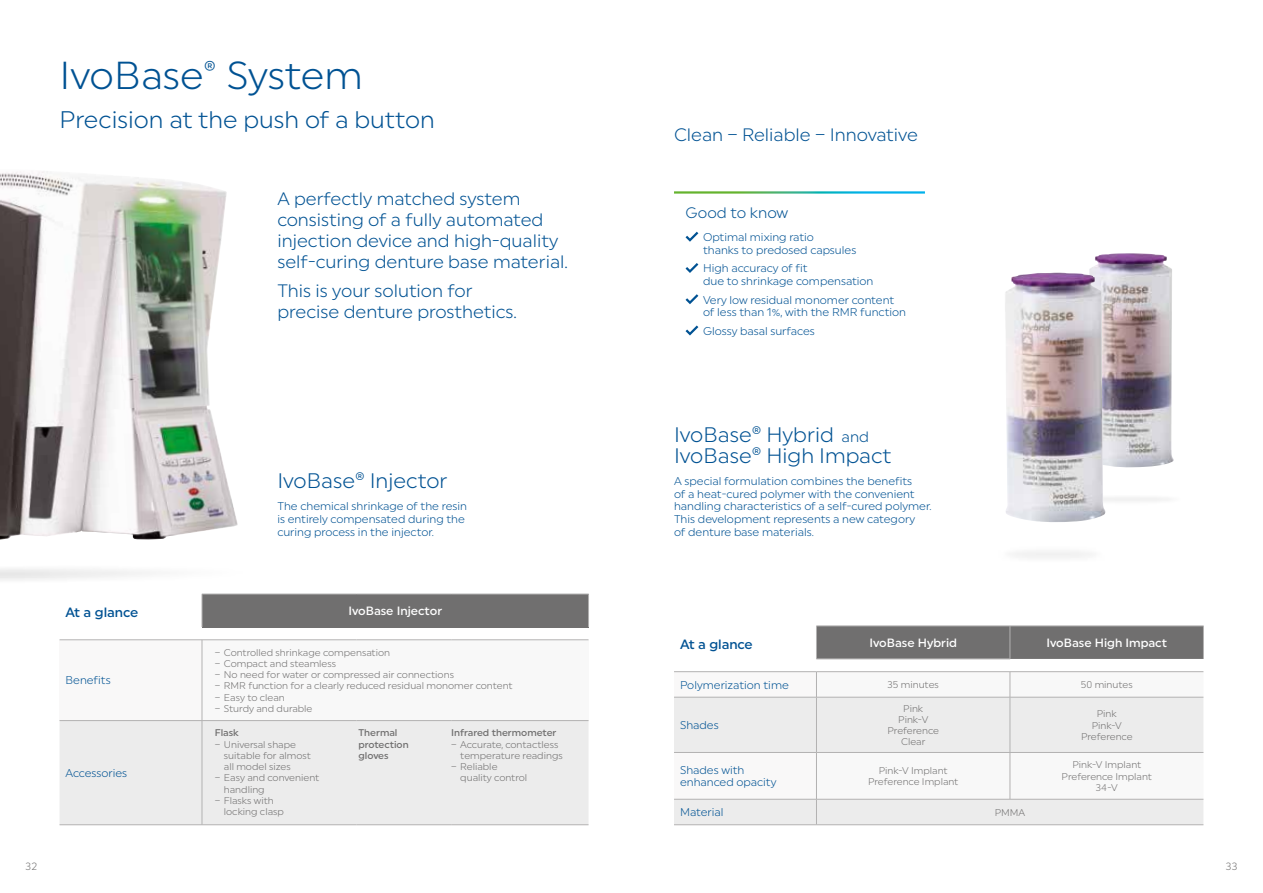
<style>
.page{position:relative;width:1263px;height:893px;background:#fff}
.page>*{position:absolute;margin:0;border:0;box-sizing:border-box;transform-origin:0 0}
.t1{font:39px "Uniform Pro Ivoclar Lgt";color:#005293}
.t2{font:24px "Uniform Pro Ivoclar Lgt";color:#005293}
.t3{font:21px/21px "Uniform Pro Ivoclar Lgt";color:#005293}
.t4{font:18px/21px "Uniform Pro Ivoclar Lgt";color:#005293}
.t5{font:15.15px "Uniform Pro Ivoclar Lgt";color:#005293}
.t6{font:500 13.5px "Uniform Pro Ivoclar";color:#005293}
.t7{font:500 12px "Uniform Pro Ivoclar";color:#fff}
.t8{font:11.25px/12.8px "Uniform Pro Ivoclar Lgt";color:#005293}
.t9{font:10.5px "Uniform Pro Ivoclar Lgt";color:#706f6f}
.t10{font:9.75px/11.2px "Uniform Pro Ivoclar Lgt";color:#706f6f}
.t11{font:500 9.75px/11.2px "Uniform Pro Ivoclar";color:#706f6f}
.s1{font-size:18px}
.s2{font-size:15px}
</style>
<div class="page">
<img style="left:0;top:171px;width:237px;height:349px">
<img style="left:0;top:520px;width:462px;height:96px">
<img style="left:1089px;top:253px;width:85px;height:215px">
<img style="left:1005px;top:273px;width:101px;height:235px">
<img style="left:1006px;top:508px;width:100px;height:50px">
<svg style="left:685px;top:232px;width:13px;height:10px"></svg>
<svg style="left:685px;top:263px;width:13px;height:10px"></svg>
<svg style="left:685px;top:294px;width:13px;height:10px"></svg>
<svg style="left:685px;top:325px;width:13px;height:10px"></svg>
<div style="left:817px;top:627px;width:386px;height:32px;background:#706f6f"></div>
<svg style="left:817px;top:672px;width:386px;height:25px"></svg>
<svg style="left:817px;top:698px;width:386px;height:126px;fill:#ececec"></svg>
<hr style="left:816px;top:626px;width:194px;height:1px;background:#b3b2b2">
<hr style="left:816px;top:626px;width:1px;height:33px;background:#b3b2b2">
<hr style="left:1010px;top:626px;width:193px;height:1px;background:#b3b2b2">
<hr style="left:1010px;top:626px;width:1px;height:33px;background:#b3b2b2">
<hr style="left:1203px;top:626px;width:1px;height:33px;background:#b3b2b2">
<hr style="left:674px;top:671px;width:142px;height:1px;background:#b3b2b2">
<hr style="left:816px;top:671px;width:194px;height:1px;background:#b3b2b2">
<hr style="left:1010px;top:671px;width:193px;height:1px;background:#b3b2b2">
<svg style="left:1010px;top:672px;width:1px;height:25px"></svg>
<hr style="left:816px;top:697px;width:194px;height:1px;background:#b3b2b2">
<hr style="left:1010px;top:697px;width:193px;height:1px;background:#b3b2b2">
<hr style="left:816px;top:752px;width:194px;height:1px;background:#b3b2b2">
<hr style="left:1010px;top:752px;width:193px;height:1px;background:#b3b2b2">
<hr style="left:1010px;top:753px;width:1px;height:46px;background:#b3b2b2">
<hr style="left:816px;top:799px;width:194px;height:1px;background:#b3b2b2">
<svg style="left:674px;top:672px;width:143px;height:152px"></svg>
<hr style="left:1010px;top:799px;width:193px;height:1px;background:#b3b2b2">
<hr style="left:674px;top:824px;width:142px;height:1px;background:#b3b2b2">
<hr style="left:816px;top:824px;width:194px;height:1px;background:#b3b2b2">
<hr style="left:1010px;top:824px;width:193px;height:1px;background:#b3b2b2">
<hr style="left:816px;top:659px;width:194px;height:1px;background:#b3b2b2">
<hr style="left:1010px;top:697px;width:1px;height:55px;background:#b3b2b2">
<div style="left:202px;top:594px;width:386px;height:33px;background:#706f6f"></div>
<div style="left:60px;top:640px;width:142px;height:81px;background:#f9f8f8"></div>
<div style="left:202px;top:640px;width:386px;height:81px;background:#f8f8f8"></div>
<div style="left:60px;top:721px;width:528px;height:103px;background:#ececec"></div>
<hr style="left:202px;top:594px;width:154px;height:1px;background:#b3b2b2">
<hr style="left:202px;top:594px;width:1px;height:33px;background:#b3b2b2">
<hr style="left:356px;top:594px;width:95px;height:1px;background:#b3b2b2">
<hr style="left:451px;top:594px;width:138px;height:1px;background:#b3b2b2">
<hr style="left:588px;top:594px;width:1px;height:33px;background:#b3b2b2">
<hr style="left:60px;top:639px;width:142px;height:1px;background:#b3b2b2">
<hr style="left:202px;top:639px;width:154px;height:1px;background:#b3b2b2">
<hr style="left:202px;top:640px;width:1px;height:80px;background:#b3b2b2">
<hr style="left:356px;top:639px;width:95px;height:1px;background:#b3b2b2">
<hr style="left:451px;top:639px;width:137px;height:1px;background:#b3b2b2">
<hr style="left:60px;top:720px;width:142px;height:1px;background:#b3b2b2">
<hr style="left:202px;top:720px;width:154px;height:1px;background:#b3b2b2">
<hr style="left:202px;top:721px;width:1px;height:104px;background:#b3b2b2">
<hr style="left:356px;top:720px;width:95px;height:1px;background:#b3b2b2">
<hr style="left:451px;top:720px;width:137px;height:1px;background:#b3b2b2">
<hr style="left:60px;top:824px;width:142px;height:1px;background:#b3b2b2">
<hr style="left:202px;top:824px;width:154px;height:1px;background:#b3b2b2">
<hr style="left:356px;top:824px;width:95px;height:1px;background:#b3b2b2">
<hr style="left:451px;top:824px;width:137px;height:1px;background:#b3b2b2">
<h1 class="t1" style="left:60px;top:52px;width:305px">IvoBase<sup>®</sup> System</h1>
<h2 class="t2" style="left:60px;top:105px;width:377px">Precision at the push of a button</h2>
<h3 class="t4" style="left:277px;top:188px;width:292px">A perfectly matched system consisting of a fully automated injection device and high-quality self-curing denture base material.</h3>
<h3 class="t4" style="left:277px;top:280px;width:241px">This is your solution for precise denture prosthetics.</h3>
<h3 class="t3" style="left:277px;top:470px;width:172px">IvoBase<span class="s1">®</span> Injector</h3>
<p class="t8" style="left:277px;top:500px;width:191px">The chemical shrinkage of the resin is entirely compensated during the curing process in the injector.</p>
<p class="t6" style="left:66px;top:604px;width:74px">At a glance</p>
<p class="t7" style="left:348px;top:604px;width:95px">IvoBase Injector</p>
<p class="t8" style="left:66px;top:674px;width:47px">Benefits</p>
<p class="t8" style="left:66px;top:766px;width:63px">Accessories</p>
<p class="t10" style="left:215px;top:647px;width:177px">– Controlled shrinkage compensation</p>
<p class="t10" style="left:215px;top:658px;width:123px">– Compact and steamless</p>
<p class="t10" style="left:215px;top:669px;width:241px">– No need for water or compressed air connections</p>
<p class="t10" style="left:215px;top:680px;width:299px">– RMR function for a clearly reduced residual monomer content</p>
<p class="t10" style="left:215px;top:692px;width:72px">– Easy to clean</p>
<p class="t10" style="left:215px;top:703px;width:99px">– Sturdy and durable</p>
<p class="t11" style="left:215px;top:727px;width:26px">Flask</p>
<p class="t10" style="left:224px;top:738px;width:88px;text-indent:-9px">– Universal shape suitable for almost all model sizes</p>
<p class="t10" style="left:224px;top:772px;width:97px;text-indent:-9px">– Easy and convenient handling</p>
<p class="t10" style="left:224px;top:795px;width:62px;text-indent:-9px">– Flasks with locking clasp</p>
<p class="t11" style="left:358px;top:727px;width:52px">Thermal protection gloves</p>
<p class="t11" style="left:451px;top:727px;width:107px">Infrared thermometer</p>
<p class="t10" style="left:460px;top:738px;width:104px;text-indent:-9px">– Accurate, contactless temperature readings</p>
<p class="t10" style="left:460px;top:761px;width:68px;text-indent:-9px">– Reliable quality control</p>
<h3 class="t4" style="left:674px;top:124px;width:245px">Clean – Reliable – Innovative</h3>
<h3 class="t5" style="left:685px;top:204px;width:104px">Good to know</h3>
<p class="t8" style="left:703px;top:231px;width:155px">Optimal mixing ratio<br>thanks to predosed capsules</p>
<p class="t8" style="left:703px;top:262px;width:172px">High accuracy of fit<br>due to shrinkage compensation</p>
<p class="t8" style="left:703px;top:293px;width:205px">Very low residual monomer content of less than 1%, with the RMR function</p>
<p class="t8" style="left:703px;top:324px;width:113px">Glossy basal surfaces</p>
<h3 class="t3" style="left:674px;top:424px;width:219px">IvoBase<span class="s1">®</span> Hybrid <span class="s2">and<br></span>IvoBase<span class="s1">®</span> High Impact</h3>
<p class="t8" style="left:674px;top:474px;width:259px">A special formulation combines the benefits<br>of a heat-cured polymer with the convenient handling characteristics of a self-cured polymer.<br>This development represents a new category<br>of denture base materials.</p>
<p class="t6" style="left:680px;top:636px;width:74px">At a glance</p>
<p class="t7" style="left:869px;top:636px;width:89px">IvoBase Hybrid</p>
<p class="t7" style="left:1046px;top:636px;width:122px">IvoBase High Impact</p>
<p class="t8" style="left:680px;top:678px;width:110px">Polymerization time</p>
<p class="t10" style="left:887px;top:679px;width:53px">35 minutes</p>
<p class="t10" style="left:1081px;top:679px;width:53px">50 minutes</p>
<p class="t8" style="left:680px;top:719px;width:40px">Shades</p>
<p class="t10" style="left:887px;top:702px;width:53px;text-align:center">Pink<br>Pink-V<br>Preference<br>Clear</p>
<p class="t10" style="left:1081px;top:708px;width:53px;text-align:center">Pink<br>Pink-V<br>Preference</p>
<p class="t8" style="left:680px;top:764px;width:98px;line-height:12px">Shades with enhanced opacity</p>
<p class="t10" style="left:868px;top:765px;width:92px;text-align:center">Pink-V Implant<br>Preference Implant</p>
<p class="t10" style="left:1061px;top:759px;width:92px;text-align:center">Pink-V Implant<br>Preference Implant<br>34-V</p>
<p class="t8" style="left:680px;top:806px;width:45px">Material</p>
<p class="t10" style="left:995px;top:806px;width:32px">PMMA</p>
<p class="t9" style="left:26px;top:860px;width:13px">32</p>
<p class="t9" style="left:1226px;top:860px;width:13px">33</p>
</div>
